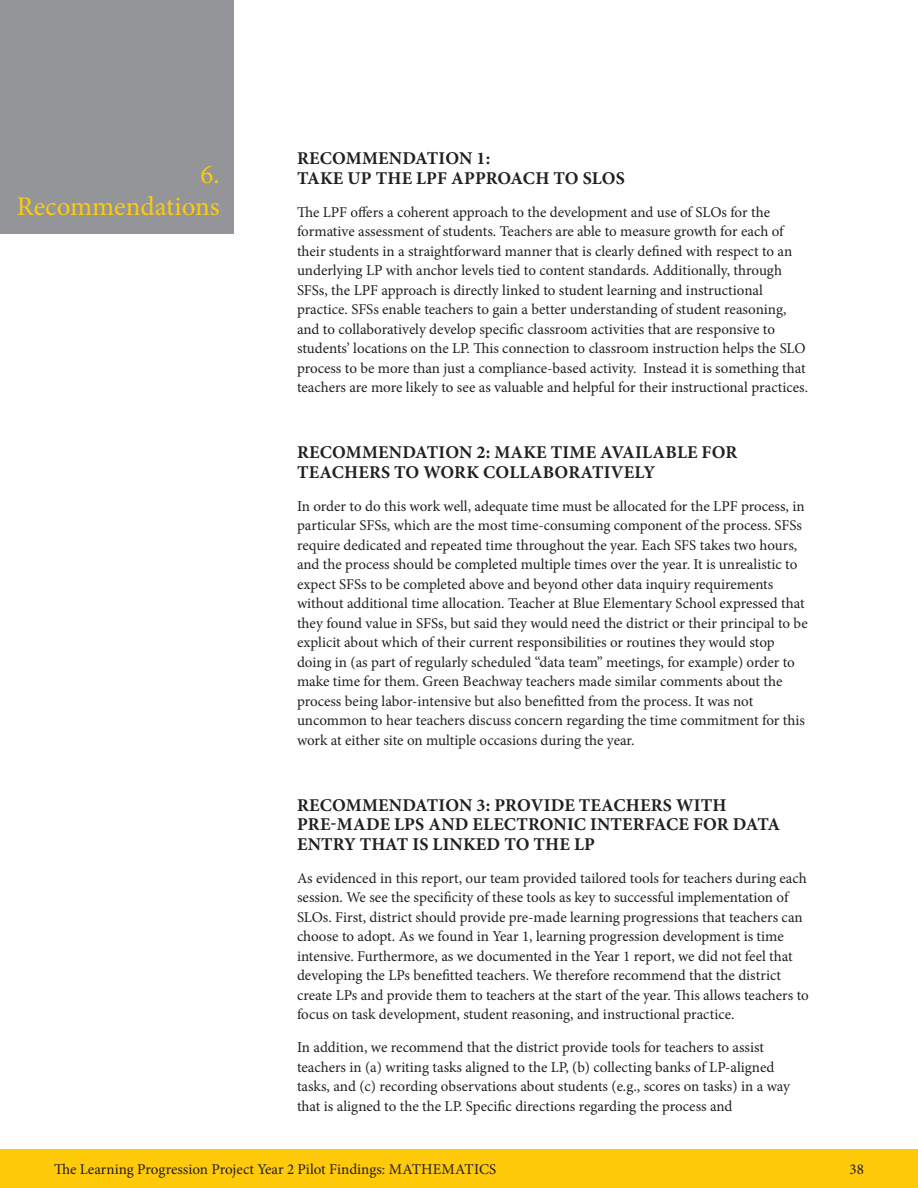
<style>
.page{position:relative;width:918px;height:1188px;background:#fff}
.page>*{position:absolute;margin:0;border:0;box-sizing:border-box;transform-origin:0 0}
.t1{font:27px/32.4px "Minion Pro";color:#feca0a;text-align:right}
.t2{font:700 18px/19.5px "Minion Pro";letter-spacing:.01em;color:#231f20}
.t3{font:15px/19.5px "Minion Pro";color:#231f20}
</style>
<div class="page">
<div style="left:0;top:0;width:233px;height:233px;background:#939598"></div>
<div style="left:0;top:1150px;width:918px;height:38px;background:#feca0a"></div>
<h1 class="t1" style="left:17px;top:158px;width:204px">6.<br>Recommendations</h1>
<p class="t2" style="left:297px;top:149px;width:329px">RECOMMENDATION 1:<br>TAKE UP THE LPF APPROACH TO SLOS</p>
<p class="t3" style="left:297px;top:202px;width:513px">The LPF offers a coherent approach to the development and use of SLOs for the formative assessment of students. Teachers are able to measure growth for each of their students in a straightforward manner that is clearly defined with respect to an underlying LP with anchor levels tied to content standards. Additionally, through SFSs, the LPF approach is directly linked to student learning and instructional practice. SFSs enable teachers to gain a better understanding of student reasoning, and to collaboratively develop specific classroom activities that are responsive to students’ locations on the LP. This connection to classroom instruction helps the SLO process to be more than just a compliance-based activity. Instead it is something that teachers are more likely to see as valuable and helpful for their instructional practices.</p>
<p class="t2" style="left:297px;top:443px;width:442px">RECOMMENDATION 2: MAKE TIME AVAILABLE FOR<br>TEACHERS TO WORK COLLABORATIVELY</p>
<p class="t3" style="left:297px;top:496px;width:512px">In order to do this work well, adequate time must be allocated for the LPF process, in particular SFSs, which are the most time-consuming component of the process. SFSs require dedicated and repeated time throughout the year. Each SFS takes two hours, and the process should be completed multiple times over the year. It is unrealistic to expect SFSs to be completed above and beyond other data inquiry requirements without additional time allocation. Teacher at Blue Elementary School expressed that they found value in SFSs, but said they would need the district or their principal to be explicit about which of their current responsibilities or routines they would stop doing in (as part of regularly scheduled “data team” meetings, for example) order to make time for them. Green Beachway teachers made similar comments about the process being labor-intensive but also benefitted from the process. It was not uncommon to hear teachers discuss concern regarding the time commitment for this work at either site on multiple occasions during the year.</p>
<p class="t2" style="left:297px;top:795px;width:485px">RECOMMENDATION 3: PROVIDE TEACHERS WITH<br>PRE-MADE LPS AND ELECTRONIC INTERFACE FOR DATA<br>ENTRY THAT IS LINKED TO THE LP</p>
<p class="t3" style="left:297px;top:868px;width:513px">As evidenced in this report, our team provided tailored tools for teachers during each session. We see the specificity of these tools as key to successful implementation of SLOs. First, district should provide pre-made learning progressions that teachers can choose to adopt. As we found in Year 1, learning progression development is time intensive. Furthermore, as we documented in the Year 1 report, we did not feel that developing the LPs benefitted teachers. We therefore recommend that the district create LPs and provide them to teachers at the start of the year. This allows teachers to focus on task development, student reasoning, and instructional practice.</p>
<p class="t3" style="left:297px;top:1038px;width:495px">In addition, we recommend that the district provide tools for teachers to assist teachers in (a) writing tasks aligned to the LP, (b) collecting banks of LP-aligned tasks, and (c) recording observations about students (e.g., scores on tasks) in a way that is aligned to the the LP. Specific directions regarding the process and</p>
<p class="t3" style="left:54px;top:1160px;width:444px">The Learning Progression Project Year 2 Pilot Findings: MATHEMATICS</p>
<p class="t3" style="left:850px;top:1160px;width:16px">38</p>
</div>
